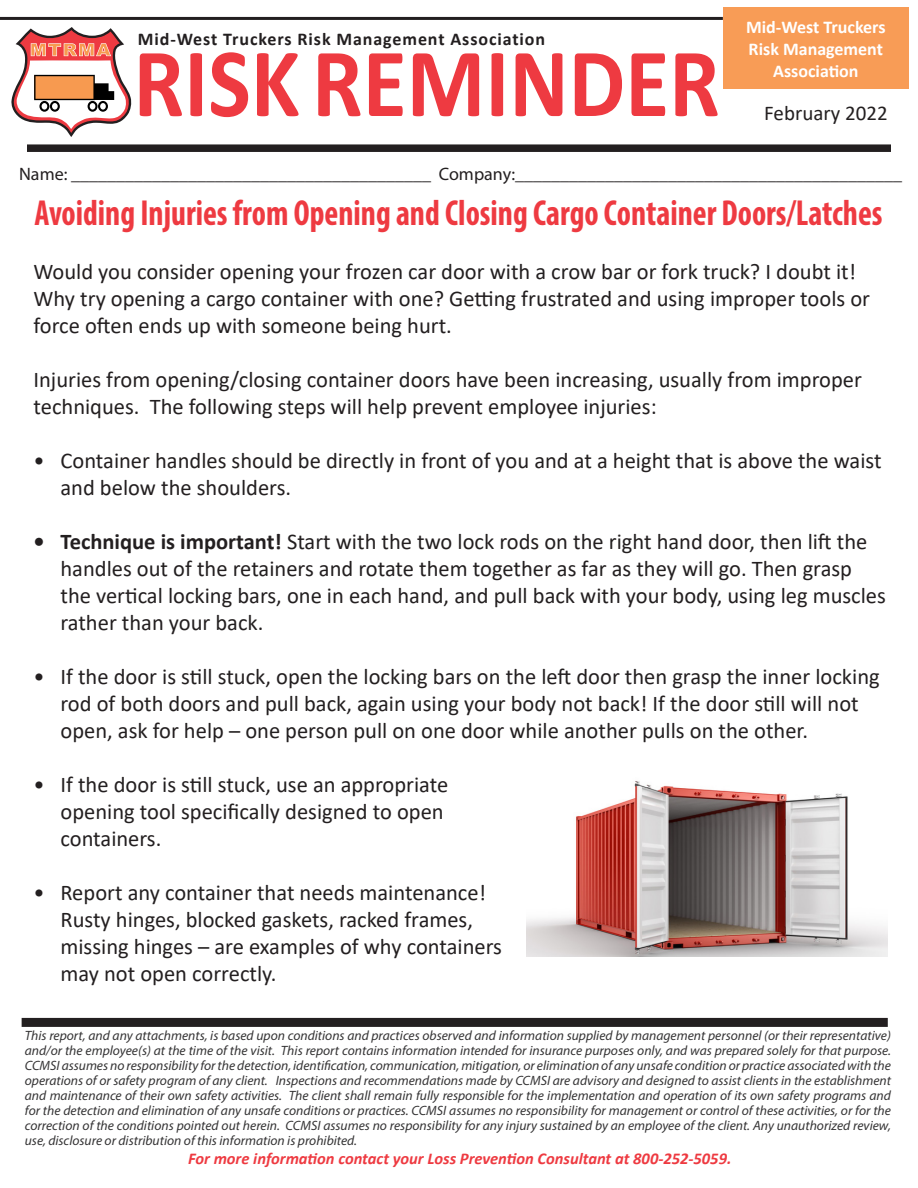
<style>
.page{position:relative;width:918px;height:1188px;background:#fff}
.page>*{position:absolute;margin:0;border:0;box-sizing:border-box;transform-origin:0 0}
.t1{font:700 99px "Calibri";color:#ee3a41;scale:.91 1}
.t2{font:700 condensed 36.3px "Myriad Pro";color:#ee3a41;scale:.91 1}
.t3{font:22.5px/27px "Calibri";color:#231f20}
.t4{font:21px "Calibri";color:#231f20}
.t5{font:18px "Myriad Pro";color:#231f20}
.t6{font:700 18px "Calibri";letter-spacing:.05em;color:#231f20}
.t7{font:700 18px "Calibri";color:#fff}
.t8{font:italic 700 16.5px "Calibri";color:#ee3a41}
.t9{font:italic 13.5px/15px "Myriad Pro";color:#353435;text-align:justify}
.s1{font-weight:700}
</style>
<div class="page">
<div style="left:27px;top:144px;width:864px;height:8px;background:#231f20"></div>
<div style="left:22px;top:1018px;width:866px;height:9px;background:#231f20"></div>
<hr style="left:0;top:17px;width:723px;height:3px;background:#231f20">
<div style="left:723px;top:7px;width:186px;height:82px;background:#f89c56"></div>
<svg style="left:11px;top:27px;width:121px;height:110px"></svg>
<img style="left:526px;top:781px;width:362px;height:175px">
<p class="t6" style="left:138px;top:26px;width:409px">Mid-West Truckers Risk Management Association</p>
<p class="t1" style="left:134px;top:13px;width:646px">RISK REMINDER</p>
<p class="t7" style="left:746px;top:15px;width:141px">Mid-West Truckers</p>
<p class="t7" style="left:749px;top:36px;width:136px">Risk Management</p>
<p class="t7" style="left:773px;top:58px;width:87px">Association</p>
<p class="t4" style="left:764px;top:99px;width:125px">February 2022</p>
<p class="t5" style="left:19px;top:163px;width:885px">Name: ________________________________________ Company:___________________________________________</p>
<p class="t2" style="left:34px;top:191px;width:934px">Avoiding Injuries from Opening and Closing Cargo Container Doors/Latches</p>
<p class="t3" style="left:34px;top:257px;width:838px">Would you consider opening your frozen car door with a crow bar or fork truck? I doubt it!<br>Why try opening a cargo container with one? Getting frustrated and using improper tools or force often ends up with someone being hurt.</p>
<p class="t3" style="left:34px;top:365px;width:830px">Injuries from opening/closing container doors have been increasing, usually from improper techniques. The following steps will help prevent employee injuries:</p>
<p class="t3" style="left:61px;top:446px;width:823px;text-indent:-27px">• Container handles should be directly in front of you and at a height that is above the waist and below the shoulders.</p>
<p class="t3" style="left:61px;top:527px;width:827px;text-indent:-27px"><span class="s1">• Technique is important!</span> Start with the two lock rods on the right hand door, then lift the handles out of the retainers and rotate them together as far as they will go. Then grasp the vertical locking bars, one in each hand, and pull back with your body, using leg muscles rather than your back.</p>
<p class="t3" style="left:61px;top:662px;width:821px;text-indent:-27px">• If the door is still stuck, open the locking bars on the left door then grasp the inner locking rod of both doors and pull back, again using your body not back! If the door still will not open, ask for help – one person pull on one door while another pulls on the other.</p>
<p class="t3" style="left:61px;top:770px;width:389px;text-indent:-27px">• If the door is still stuck, use an appropriate opening tool specifically designed to open containers.</p>
<p class="t3" style="left:61px;top:878px;width:443px;text-indent:-27px">• Report any container that needs maintenance!<br>Rusty hinges, blocked gaskets, racked frames, missing hinges – are examples of why containers may not open correctly.</p>
<p class="t9" style="left:25px;top:1028px;width:868px">This report, and any attachments, is based upon conditions and practices observed and information supplied by management personnel (or their representative) and/or the employee(s) at the time of the visit. This report contains information intended for insurance purposes only, and was prepared solely for that purpose.<br>CCMSI assumes no responsibility for the detection, identification, communication, mitigation, or elimination of any unsafe condition or practice associated with the operations of or safety program of any client. Inspections and recommendations made by CCMSI are advisory and designed to assist clients in the establishment and maintenance of their own safety activities. The client shall remain fully responsible for the implementation and operation of its own safety programs and for the detection and elimination of any unsafe conditions or practices. CCMSI assumes no responsibility for management or control of these activities, or for the correction of the conditions pointed out herein. CCMSI assumes no responsibility for any injury sustained by an employee of the client. Any unauthorized review, use, disclosure or distribution of this information is prohibited.</p>
<p class="t8" style="left:188px;top:1147px;width:545px">For more information contact your Loss Prevention Consultant at 800-252-5059.</p>
</div>
